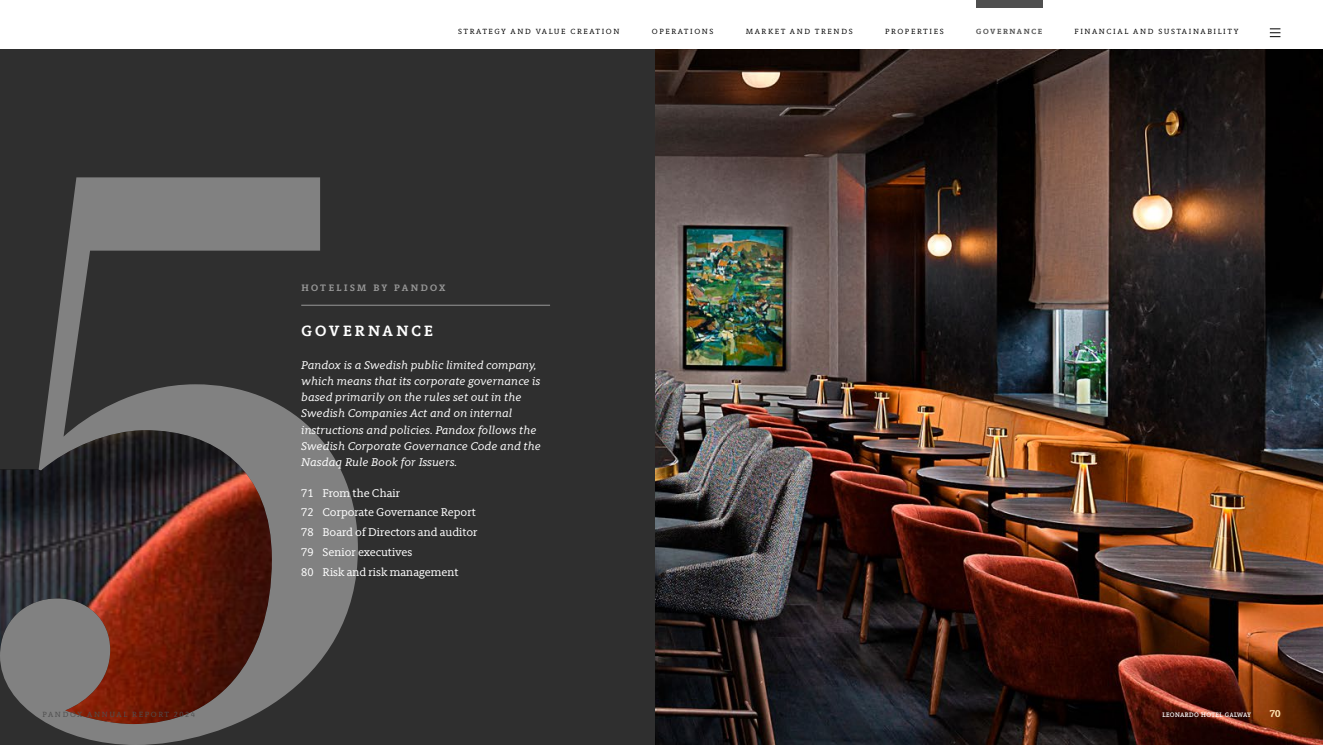
<style>
.page{position:relative;width:1323px;height:745px;background:#fff}
.page>*{position:absolute;margin:0;border:0;box-sizing:border-box;transform-origin:0 0}
.t1{font:700 15px "Berlingske Typewriter";letter-spacing:.215em;color:#fff}
.t2{font:italic 500 11.25px/16.2px "Berlingske Typewriter";letter-spacing:.01em;color:#fff}
.t3{font:500 11.25px/19.8px "Berlingske Typewriter";color:#fff}
.t4{font:700 10px "Berlingske Typewriter";color:#fedca7}
.t5{font:700 9.38px "Berlingske Typewriter";letter-spacing:.26em;color:#979797}
.t6{font:500 8.75px "Berlingske Typewriter";letter-spacing:.01em;color:#fff;scale:.95 1}
.t7{font:500 7.5px "Berlingske Typewriter";letter-spacing:.205em;color:#000}
.t8{font:500 7.5px "Berlingske Typewriter";letter-spacing:.205em;color:#4f4f4f}
.t9{font:700 7.5px "Berlingske Typewriter";letter-spacing:.215em;color:#4f4f4f}
</style>
<div class="page">
<img style="left:654px;top:50px;width:669px;height:694px">
<div style="left:0;top:50px;width:654px;height:694px;background:#2f2f2f"></div>
<svg style="left:0;top:177px;width:358px;height:567px"></svg>
<hr style="left:301px;top:305px;width:249px;height:1px;background:#979797">
<svg style="left:1270px;top:28px;width:10px;height:9px"></svg>
<div style="left:976px;top:0;width:67px;height:7px;background:#4f4f4f"></div>
<p class="t7" style="left:458px;top:26px;width:163px">STRATEGY AND VALUE CREATION</p>
<p class="t7" style="left:652px;top:26px;width:63px">OPERATIONS</p>
<p class="t7" style="left:746px;top:26px;width:108px">MARKET AND TRENDS</p>
<p class="t7" style="left:885px;top:26px;width:60px">PROPERTIES</p>
<p class="t9" style="left:976px;top:25px;width:67px">GOVERNANCE</p>
<p class="t7" style="left:1074px;top:26px;width:166px">FINANCIAL AND SUSTAINABILITY</p>
<p class="t5" style="left:301px;top:280px;width:146px">HOTELISM BY PANDOX</p>
<h1 class="t1" style="left:301px;top:319px;width:133px">GOVERNANCE</h1>
<p class="t2" style="left:301px;top:355px;width:241px">Pandox is a Swedish public limited company, which means that its corporate governance is based primarily on the rules set out in the Swedish Companies Act and on internal instructions and policies. Pandox follows the Swedish Corporate Governance Code and the Nasdaq Rule Book for Issuers.</p>
<p class="t3" style="left:301px;top:482px;width:178px">71 From the Chair<br>72 Corporate Governance Report<br>78 Board of Directors and auditor<br>79 Senior executives<br>80 Risk and risk management</p>
<p class="t8" style="left:43px;top:708px;width:154px">PANDOX ANNUAL REPORT 2024</p>
<p class="t6" style="left:1162px;top:706px;width:95px">Leonardo Hotel Galway</p>
<p class="t4" style="left:1269px;top:705px;width:12px">70</p>
</div>
